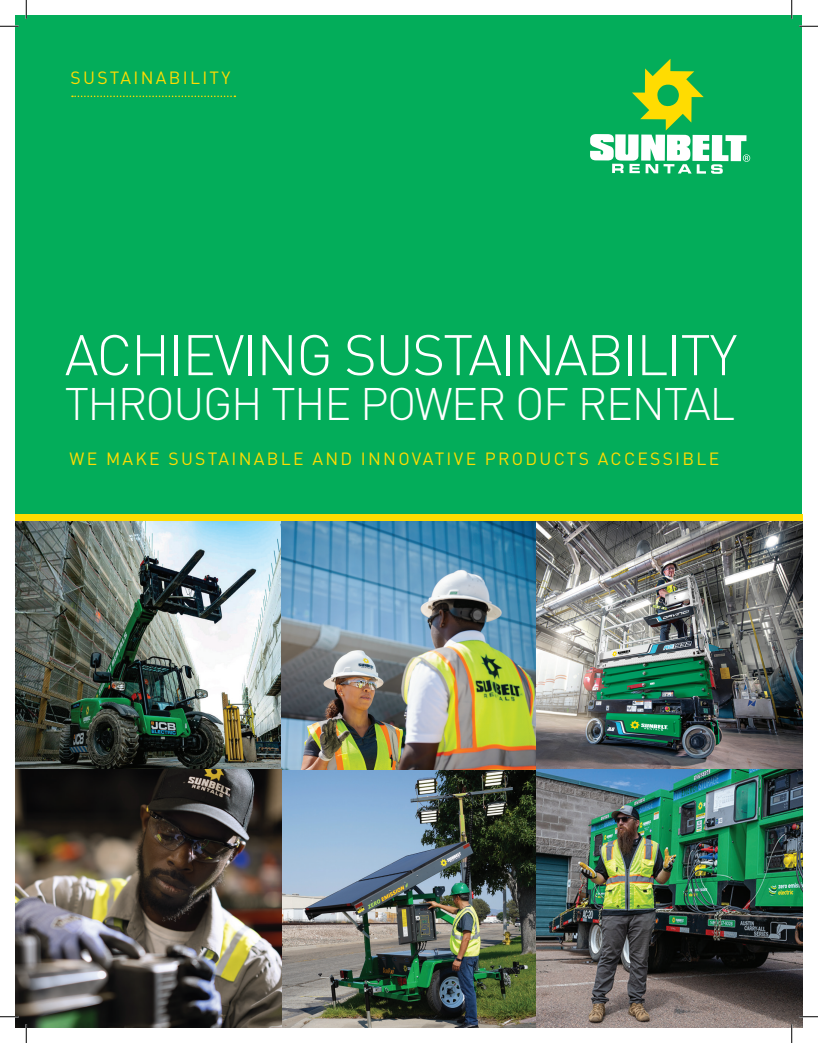
<style>
.page{position:relative;width:818px;height:1043px;background:#fff}
.page>*{position:absolute;margin:0;border:0;box-sizing:border-box;transform-origin:0 0}
.t1{font:300 56.25px "DIN Pro";letter-spacing:-.03em;color:#fff}
.t2{font:300 45px "DIN Pro";letter-spacing:-.03em;color:#fff}
.t3{font:17.5px "DIN Pro";letter-spacing:.13em;color:#ffdc01}
</style>
<div class="page">
<div style="left:16px;top:16px;width:786px;height:502px;background:#03ad5a"></div>
<svg style="left:590px;top:59px;width:160px;height:115px"></svg>
<div style="left:15px;top:514px;width:787px;height:7px;background:#ffdc01"></div>
<svg style="left:72px;top:96px;width:163px;height:1px"></svg>
<img style="left:281px;top:769px;width:255px;height:259px">
<img style="left:15px;top:521px;width:266px;height:248px">
<img style="left:281px;top:521px;width:255px;height:248px">
<img style="left:536px;top:521px;width:266px;height:248px">
<img style="left:15px;top:769px;width:266px;height:259px">
<img style="left:536px;top:769px;width:266px;height:259px">
<svg style="left:0;top:25px;width:19px;height:2px"></svg>
<svg style="left:799px;top:25px;width:19px;height:2px"></svg>
<svg style="left:0;top:1015px;width:19px;height:2px"></svg>
<svg style="left:799px;top:1015px;width:19px;height:2px"></svg>
<svg style="left:25px;top:0;width:2px;height:19px"></svg>
<svg style="left:25px;top:1024px;width:2px;height:18px"></svg>
<svg style="left:790px;top:0;width:2px;height:19px"></svg>
<svg style="left:790px;top:1024px;width:2px;height:18px"></svg>
<p class="t3" style="left:70px;top:64px;width:162px">SUSTAINABILITY</p>
<h1 class="t1" style="left:65px;top:311px;width:674px">ACHIEVING SUSTAINABILITY</h1>
<h2 class="t2" style="left:65px;top:369px;width:672px">THROUGH THE POWER OF RENTAL</h2>
<p class="t3" style="left:70px;top:445px;width:651px">WE MAKE SUSTAINABLE AND INNOVATIVE PRODUCTS ACCESSIBLE</p>
</div>
